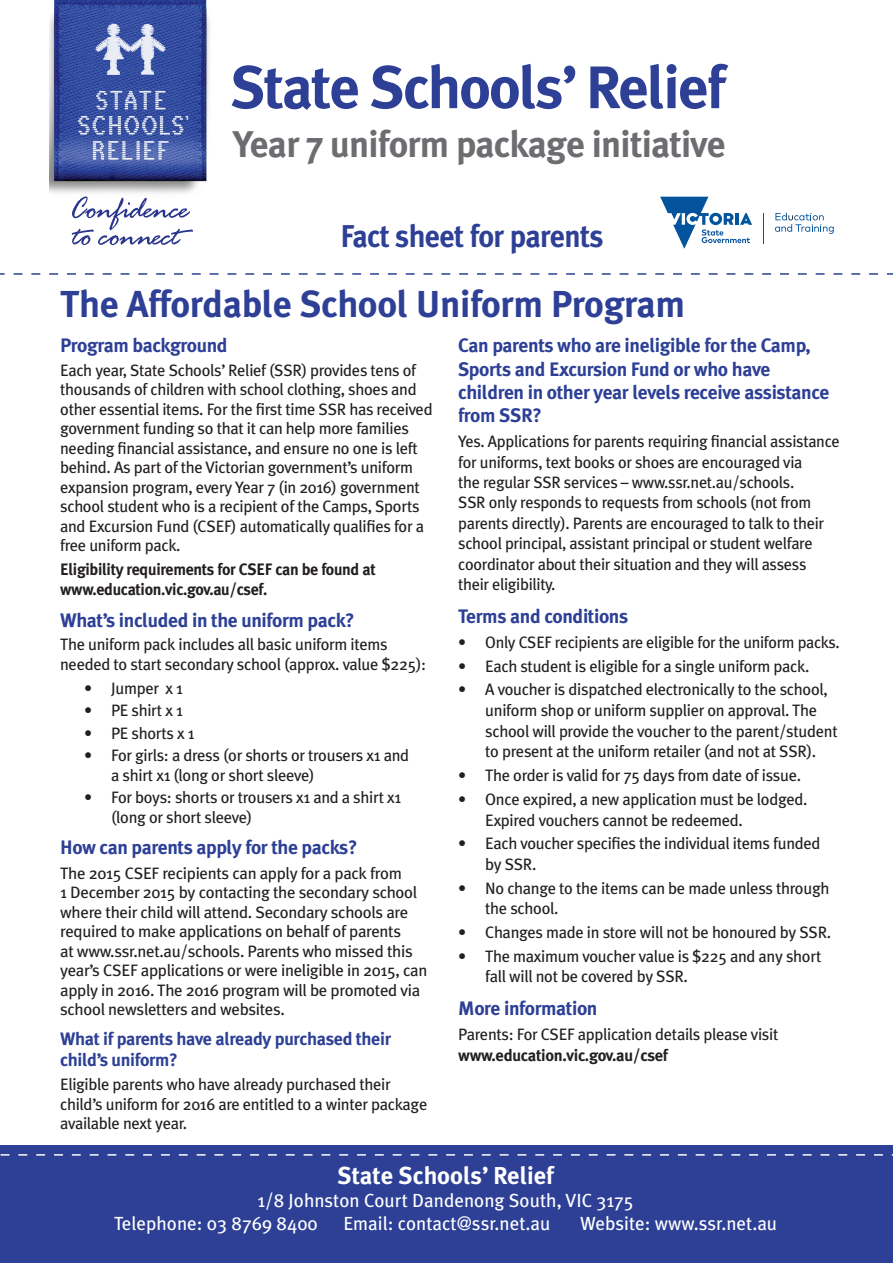
<style>
.page{position:relative;width:893px;height:1263px;background:#fff}
.page>*{position:absolute;margin:0;border:0;box-sizing:border-box;transform-origin:0 0}
.t1{font:700 60px "Meta Plus";letter-spacing:-.03em;color:#2d4096}
.t2{font:700 37.5px "Meta Plus";letter-spacing:-.01em;color:#2d4096}
.t3{font:700 37.05px "Meta Plus";letter-spacing:-.02em;color:#6c6d70}
.t4{font:700 31.5px "Meta Plus";letter-spacing:-.02em;color:#2d4096;scale:.95 1}
.t5{font:700 24.45px "Meta Plus";color:#fff}
.t6{font:700 19.5px/23.4px "Meta Plus";letter-spacing:-.02em;color:#2d4096}
.t7{font:19.05px "Meta Plus";color:#fff}
.t8{font:700 18px/21px "Meta Plus";letter-spacing:-.02em;color:#2d4096}
.t9{font:16.5px/19.5px "Meta Plus";letter-spacing:-.02em;color:#231f20}
.t10{font:700 16.5px/19.5px "Meta Plus";letter-spacing:-.02em;color:#231f20}
</style>
<div class="page">
<div style="left:0;top:1145px;width:893px;height:118px;background:#2d4096"></div>
<svg style="left:1px;top:1154px;width:892px;height:1px"></svg>
<svg style="left:0;top:273px;width:893px;height:2px"></svg>
<img style="left:49px;top:0;width:161px;height:194px">
<svg style="left:93px;top:141px;width:76px;height:19px"></svg>
<svg style="left:96px;top:91px;width:69px;height:18px"></svg>
<svg style="left:78px;top:116px;width:110px;height:19px;background:#6478b6"></svg>
<svg style="left:72px;top:196px;width:121px;height:49px"></svg>
<svg style="left:95px;top:24px;width:71px;height:51px;background:#7889c0"></svg>
<hr style="left:763px;top:213px;width:1px;height:30px;background:#04539d">
<svg style="left:660px;top:197px;width:92px;height:52px"></svg>
<svg style="left:775px;top:213px;width:59px;height:21px"></svg>
<p class="t1" style="left:231px;top:53px;width:496px">State Schools’ Relief</p>
<p class="t3" style="left:233px;top:123px;width:494px">Year 7 uniform package initiative</p>
<p class="t4" style="left:340px;top:218px;width:279px">Fact sheet for parents</p>
<p class="t2" style="left:60px;top:282px;width:626px">The Affordable School Uniform Program</p>
<p class="t6" style="left:60px;top:333px;width:169px">Program background</p>
<p class="t9" style="left:60px;top:360px;width:374px">Each year, State Schools’ Relief (SSR) provides tens of thousands of children with school clothing, shoes and other essential items. For the first time SSR has received government funding so that it can help more families needing financial assistance, and ensure no one is left behind. As part of the Victorian government’s uniform expansion program, every Year 7 (in 2016) government school student who is a recipient of the Camps, Sports and Excursion Fund (CSEF) automatically qualifies for a free uniform pack.</p>
<p class="t10" style="left:60px;top:560px;width:317px">Eligibility requirements for CSEF can be found at www.education.vic.gov.au/csef.</p>
<p class="t6" style="left:60px;top:608px;width:296px">What’s included in the uniform pack?</p>
<p class="t9" style="left:60px;top:635px;width:367px">The uniform pack includes all basic uniform items needed to start secondary school (approx. value $225):</p>
<p class="t9" style="left:84px;top:678px;width:100px">• Jumper x 1</p>
<p class="t9" style="left:84px;top:700px;width:100px">• PE shirt x 1</p>
<p class="t9" style="left:84px;top:723px;width:112px">• PE shorts x 1</p>
<p class="t9" style="left:111px;top:745px;width:299px;text-indent:-27px">• For girls: a dress (or shorts or trousers x1 and a shirt x1 (long or short sleeve)</p>
<p class="t9" style="left:111px;top:787px;width:291px;text-indent:-27px">• For boys: shorts or trousers x1 and a shirt x1 (long or short sleeve)</p>
<p class="t6" style="left:60px;top:836px;width:299px">How can parents apply for the packs?</p>
<p class="t9" style="left:60px;top:863px;width:369px">The 2015 CSEF recipients can apply for a pack from<br>1 December 2015 by contacting the secondary school where their child will attend. Secondary schools are required to make applications on behalf of parents<br>at www.ssr.net.au/schools. Parents who missed this year’s CSEF applications or were ineligible in 2015, can apply in 2016. The 2016 program will be promoted via school newsletters and websites.</p>
<p class="t8" style="left:60px;top:1029px;width:332px">What if parents have already purchased their child’s uniform?</p>
<p class="t9" style="left:60px;top:1074px;width:369px">Eligible parents who have already purchased their child’s uniform for 2016 are entitled to a winter package available next year.</p>
<p class="t6" style="left:458px;top:334px;width:373px">Can parents who are ineligible for the Camp, Sports and Excursion Fund or who have children in other year levels receive assistance from SSR?</p>
<p class="t9" style="left:458px;top:431px;width:383px;line-height:20.4px">Yes. Applications for parents requiring financial assistance for uniforms, text books or shoes are encouraged via<br>the regular SSR services – www.ssr.net.au/schools.<br>SSR only responds to requests from schools (not from parents directly). Parents are encouraged to talk to their school principal, assistant principal or student welfare coordinator about their situation and they will assess their eligibility.</p>
<p class="t6" style="left:458px;top:604px;width:172px">Terms and conditions</p>
<p class="t9" style="left:458px;top:632px;width:383px">• Only CSEF recipients are eligible for the uniform packs.</p>
<p class="t9" style="left:458px;top:656px;width:353px">• Each student is eligible for a single uniform pack.</p>
<p class="t9" style="left:485px;top:679px;width:354px;line-height:20.7px;text-indent:-27px">• A voucher is dispatched electronically to the school, uniform shop or uniform supplier on approval. The school will provide the voucher to the parent/student to present at the uniform retailer (and not at SSR).</p>
<p class="t9" style="left:458px;top:765px;width:344px">• The order is valid for 75 days from date of issue.</p>
<p class="t9" style="left:485px;top:788px;width:324px;line-height:20.7px;text-indent:-27px">• Once expired, a new application must be lodged.<br>Expired vouchers cannot be redeemed.</p>
<p class="t9" style="left:485px;top:833px;width:337px;line-height:20.7px;text-indent:-27px">• Each voucher specifies the individual items funded by SSR.</p>
<p class="t9" style="left:485px;top:877px;width:346px;line-height:20.7px;text-indent:-27px">• No change to the items can be made unless through the school.</p>
<p class="t9" style="left:458px;top:922px;width:374px">• Changes made in store will not be honoured by SSR.</p>
<p class="t9" style="left:485px;top:945px;width:338px;line-height:20.7px;text-indent:-27px">• The maximum voucher value is $225 and any short fall will not be covered by SSR.</p>
<p class="t6" style="left:458px;top:997px;width:141px">More information</p>
<p class="t9" style="left:458px;top:1025px;width:322px">Parents: For CSEF application details please visit</p>
<p class="t10" style="left:458px;top:1045px;width:211px">www.education.vic.gov.au/csef</p>
<p class="t5" style="left:337px;top:1162px;width:218px">State Schools’ Relief</p>
<p class="t7" style="left:257px;top:1189px;width:378px">1/8 Johnston Court Dandenong South, VIC 3175</p>
<p class="t7" style="left:114px;top:1212px;width:205px">Telephone: 03 8769 8400</p>
<p class="t7" style="left:343px;top:1212px;width:209px">Email: contact@ssr.net.au</p>
<p class="t7" style="left:580px;top:1212px;width:199px">Website: www.ssr.net.au</p>
</div>
